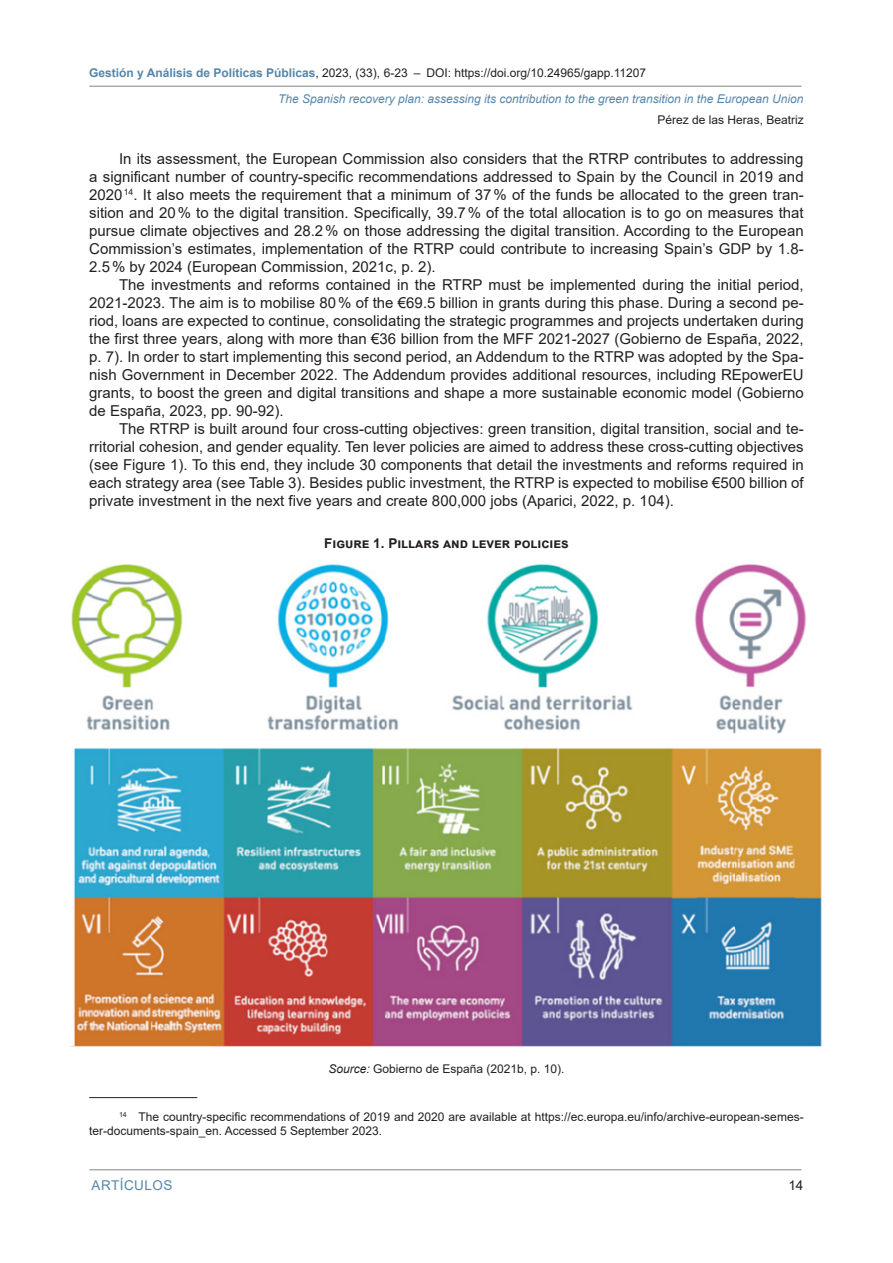
<style>
.page{position:relative;width:893px;height:1263px;background:#fff}
.page>*{position:absolute;margin:0;border:0;box-sizing:border-box;transform-origin:0 0}
.PARRAFO{font:15px/18px "Arial";color:#231f20;text-align:justify}
.IMAGEN-TITULO{font:700 13.5px "Arial";color:#231f20}
.t1{font:13.5px "Arial";letter-spacing:.035em;color:#5586ab}
.t2{font:13.5px "Arial";color:#231f20}
.NOTAS{font:12px/14.4px "Arial";color:#231f20}
.t3{font:italic 12px "Arial";color:#5586ab}
.IMAGEN-PIE{font:12px "Arial";color:#231f20}
.s1{font-weight:700;color:#5586ab}
.s2{font-style:italic}
</style>
<div class="page">
<hr style="left:89px;top:1169px;width:712px;height:1px;background:#808285">
<hr style="left:89px;top:86px;width:712px;height:1px;background:#808285">
<img style="left:71px;top:564px;width:751px;height:482px">
<hr style="left:89px;top:1097px;width:108px;height:1px;background:#231f20">
<p class="NOTAS" style="left:89px;top:65px;width:558px"><span class="s1">Gestión y Análisis de Políticas Públicas</span>, 2023, (33), 6-23 – DOI: https://doi.org/10.24965/gapp.11207</p>
<p class="t3" style="left:278px;top:91px;width:527px">The Spanish recovery plan: assessing its contribution to the green transition in the European Union</p>
<p class="NOTAS" style="left:658px;top:113px;width:148px">Pérez de las Heras, Beatriz</p>
<p class="PARRAFO" style="left:89px;top:150px;width:716px;text-indent:30px">In its assessment, the European Commission also considers that the RTRP contributes to addressing a significant number of country-specific recommendations addressed to Spain by the Council in 2019 and 2020<sup>14</sup>. It also meets the requirement that a minimum of 37% of the funds be allocated to the green tran&shy;sition and 20% to the digital transition. Specifically, 39.7% of the total allocation is to go on measures that pursue climate objectives and 28.2% on those addressing the digital transition. According to the European Commission’s estimates, implementation of the RTRP could contribute to increasing Spain’s GDP by 1.8- 2.5% by 2024 (European Commission, 2021c, p. 2).</p>
<p class="PARRAFO" style="left:89px;top:276px;width:716px;text-indent:30px">The investments and reforms contained in the RTRP must be implemented during the initial period, 2021-2023. The aim is to mobilise 80% of the €69.5 billion in grants during this phase. During a second pe&shy;riod, loans are expected to continue, consolidating the strategic programmes and projects undertaken during the first three years, along with more than €36 billion from the MFF 2021-2027 (Gobierno de España, 2022, p. 7). In order to start implementing this second period, an Addendum to the RTRP was adopted by the Spa&shy;nish Government in December 2022. The Addendum provides additional resources, including REpowerEU grants, to boost the green and digital transitions and shape a more sustainable economic model (Gobierno de España, 2023, pp. 90-92).</p>
<p class="PARRAFO" style="left:89px;top:420px;width:716px;text-indent:30px">The RTRP is built around four cross-cutting objectives: green transition, digital transition, social and te&shy;rritorial cohesion, and gender equality. Ten lever policies are aimed to address these cross-cutting objectives (see Figure 1). To this end, they include 30 components that detail the investments and reforms required in each strategy area (see Table 3). Besides public investment, the RTRP is expected to mobilise €500 billion of private investment in the next five years and create 800,000 jobs (Aparici, 2022, p. 104).</p>
<p class="IMAGEN-TITULO" style="left:324px;top:533px;width:246px">Figure 1. Pillars and lever policies</p>
<p class="IMAGEN-PIE" style="left:328px;top:1061px;width:238px"><span class="s2">Source:</span> Gobierno de España (2021b, p. 10).</p>
<p class="NOTAS" style="left:89px;top:1109px;width:716px;text-indent:30px"><sup>14</sup> The country-specific recommendations of 2019 and 2020 are available at https://ec.europa.eu/info/archive-european-semes&shy;ter-documents-spain_en. Accessed 5 September 2023.</p>
<p class="t1" style="left:92px;top:1176px;width:82px">ARTÍCULOS</p>
<p class="t2" style="left:788px;top:1176px;width:17px">14</p>
</div>
